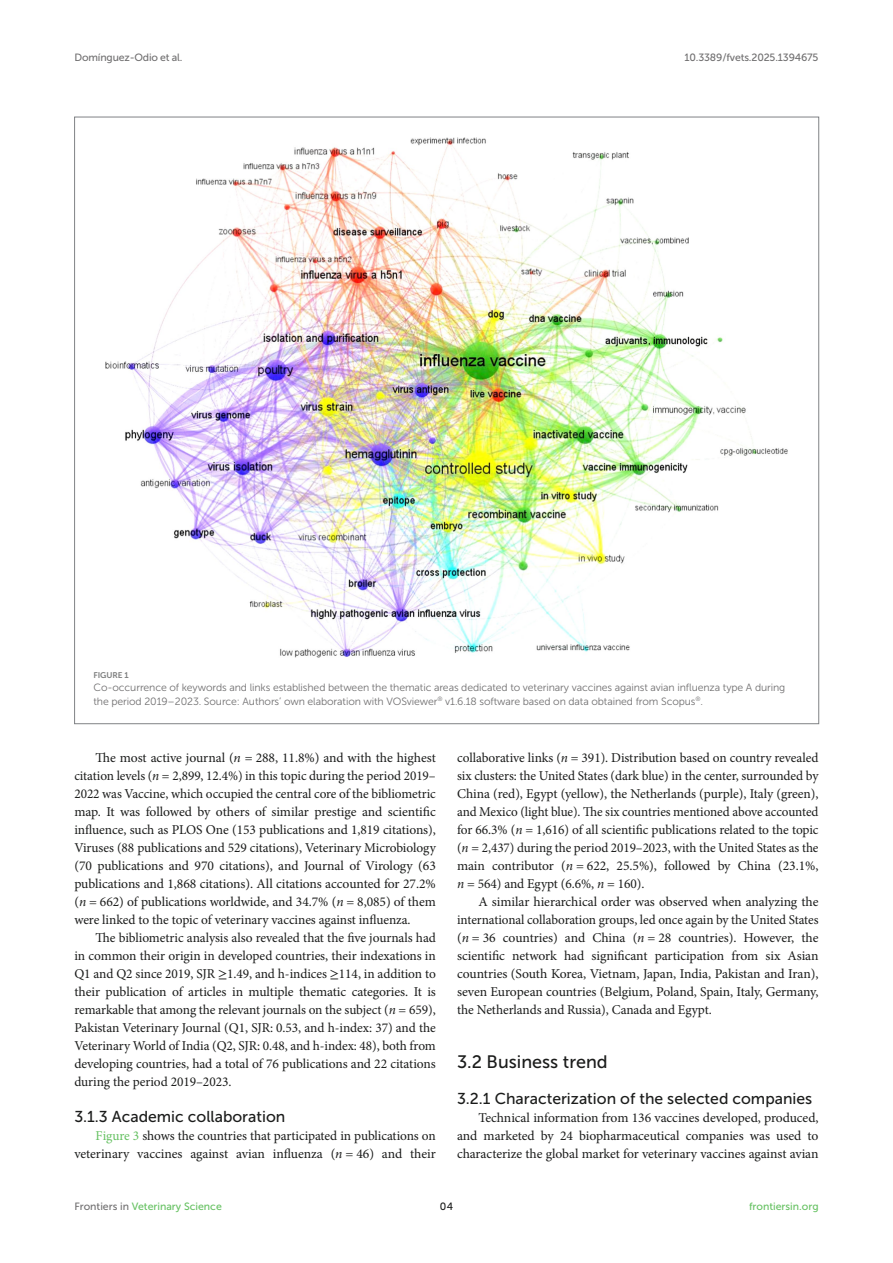
<style>
.page{position:relative;width:893px;height:1263px;background:#fff}
.page>*{position:absolute;margin:0;border:0;box-sizing:border-box;transform-origin:0 0}
.HEAD_2{font:18px "Museo Sans 500";color:#1b1c1b}
.HEAD_3_after_HEAD_2{font:15.75px "Museo Sans 500";color:#1b1c1b}
.HEAD_3{font:15.75px "Museo Sans 500";color:#1b1c1b}
.TEXT{font:13.5px/18px "Minion Pro";letter-spacing:-.005em;color:#1b1c1b;text-align:justify}
.FIG_LEG{font:10.5px/13.5px "Museo Sans 300";letter-spacing:-.01em;color:#706f70}
.t1{font:10.5px "Museo Sans 500";letter-spacing:-.015em;color:#706f70}
.t2{font:10.5px "Museo Sans 500";color:#65c161}
.t3{font:10.5px "Museo Sans 500";color:#1b1c1b}
.FIG_HD{font:8.25px "Museo Sans 700";letter-spacing:-.01em;color:#7e7f7f}
.s1{font-style:italic}
.s2{font-family:"STIX General"}
.s3{color:#65c161}
.s4{color:#706f70}
</style>
<div class="page">
<img style="left:105px;top:137px;width:683px;height:521px">
<p class="t1" style="left:74px;top:51px;width:110px">Domínguez-Odio et al.</p>
<p class="t1" style="left:684px;top:51px;width:135px">10.3389/fvets.2025.1394675</p>
<p class="FIG_HD" style="left:94px;top:670px;width:37px">FIGURE 1</p>
<p class="FIG_LEG" style="left:94px;top:681px;width:693px">Co-occurrence of keywords and links established between the thematic areas dedicated to veterinary vaccines against avian influenza type A during the period 2019–2023. Source: Authors’ own elaboration with VOSviewer<sup>®</sup> v1.6.18 software based on data obtained from Scopus<sup>®</sup>.</p>
<p class="TEXT" style="left:74px;top:749px;width:363px;text-indent:21px">The most active journal (<span class="s1">n</span> = 288, 11.8%) and with the highest citation levels (<span class="s1">n</span> = 2,899, 12.4%) in this topic during the period 2019– 2022 was Vaccine, which occupied the central core of the bibliometric map. It was followed by others of similar prestige and scientific influence, such as PLOS One (153 publications and 1,819 citations), Viruses (88 publications and 529 citations), Veterinary Microbiology (70 publications and 970 citations), and Journal of Virology (63 publications and 1,868 citations). All citations accounted for 27.2% (<span class="s1">n</span> = 662) of publications worldwide, and 34.7% (<span class="s1">n</span> = 8,085) of them were linked to the topic of veterinary vaccines against influenza.</p>
<p class="TEXT" style="left:74px;top:929px;width:363px;text-indent:21px">The bibliometric analysis also revealed that the five journals had in common their origin in developed countries, their indexations in Q1 and Q2 since 2019, SJR <span class="s2">≥</span>1.49, and h-indices <span class="s2">≥</span>114, in addition to their publication of articles in multiple thematic categories. It is remarkable that among the relevant journals on the subject (<span class="s1">n</span> = 659), Pakistan Veterinary Journal (Q1, SJR: 0.53, and h-index: 37) and the Veterinary World of India (Q2, SJR: 0.48, and h-index: 48), both from developing countries, had a total of 76 publications and 22 citations during the period 2019–2023.</p>
<p class="HEAD_3" style="left:74px;top:1108px;width:212px">3.1.3 Academic collaboration</p>
<p class="TEXT" style="left:74px;top:1127px;width:363px;text-align:right"><span class="s3">Figure 3</span> shows the countries that participated in publications on veterinary vaccines against avian influenza (<span class="s1">n</span> = 46) and their</p>
<p class="TEXT" style="left:457px;top:749px;width:363px">collaborative links (<span class="s1">n</span> = 391). Distribution based on country revealed six clusters: the United States (dark blue) in the center, surrounded by China (red), Egypt (yellow), the Netherlands (purple), Italy (green), and Mexico (light blue). The six countries mentioned above accounted for 66.3% (<span class="s1">n</span> = 1,616) of all scientific publications related to the topic (<span class="s1">n</span> = 2,437) during the period 2019–2023, with the United States as the main contributor (<span class="s1">n</span> = 622, 25.5%), followed by China (23.1%, <span class="s1">n</span> = 564) and Egypt (6.6%, <span class="s1">n</span> = 160).</p>
<p class="TEXT" style="left:457px;top:893px;width:363px;text-indent:21px">A similar hierarchical order was observed when analyzing the international collaboration groups, led once again by the United States (<span class="s1">n</span> = 36 countries) and China (<span class="s1">n</span> = 28 countries). However, the scientific network had significant participation from six Asian countries (South Korea, Vietnam, Japan, India, Pakistan and Iran), seven European countries (Belgium, Poland, Spain, Italy, Germany, the Netherlands and Russia), Canada and Egypt.</p>
<p class="HEAD_2" style="left:457px;top:1052px;width:152px">3.2 Business trend</p>
<p class="HEAD_3_after_HEAD_2" style="left:457px;top:1090px;width:357px">3.2.1 Characterization of the selected companies</p>
<p class="TEXT" style="left:457px;top:1109px;width:363px;text-indent:21px">Technical information from 136 vaccines developed, produced, and marketed by 24 biopharmaceutical companies was used to characterize the global market for veterinary vaccines against avian</p>
<p class="t2" style="left:74px;top:1200px;width:149px"><span class="s4">Frontiers in</span> Veterinary Science</p>
<p class="t3" style="left:440px;top:1200px;width:15px">04</p>
<p class="t2" style="left:749px;top:1200px;width:71px">frontiersin.org</p>
</div>
